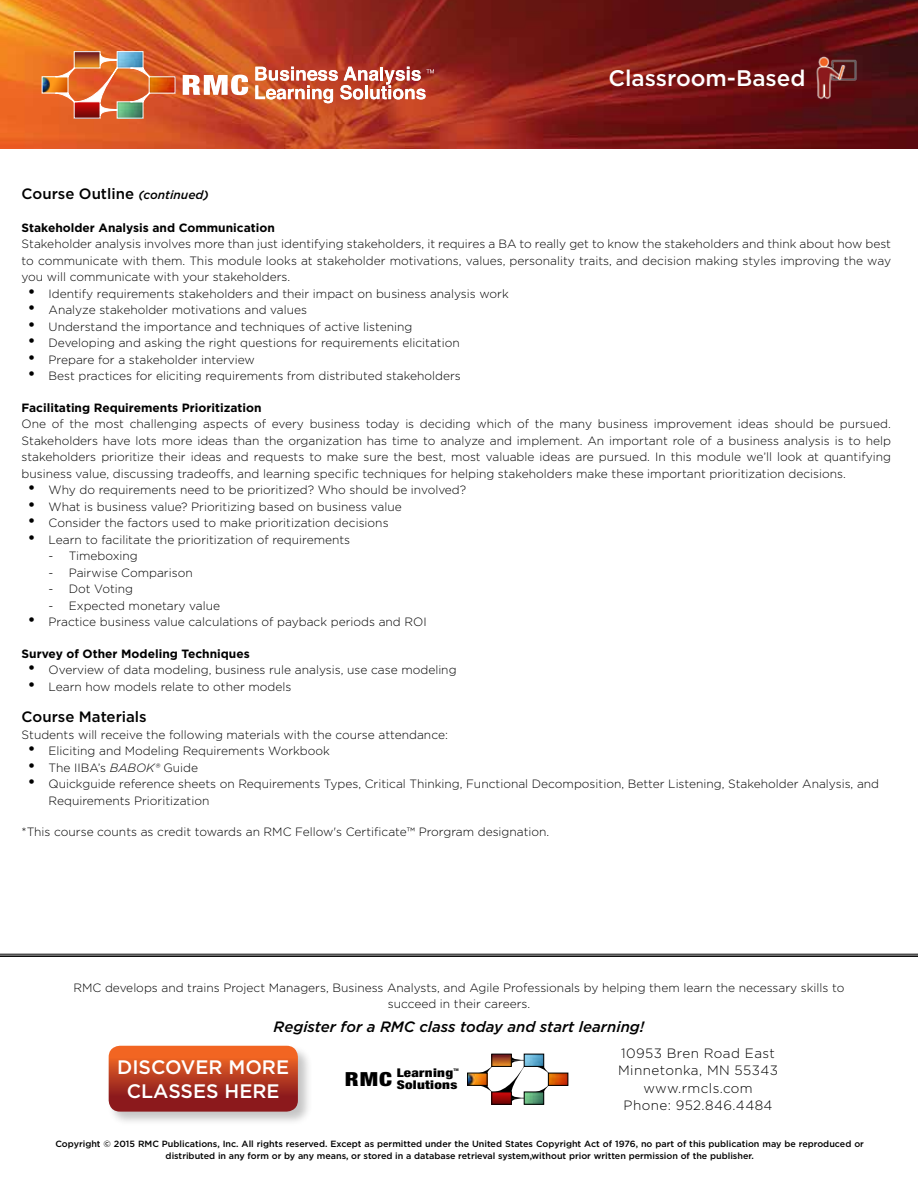
<style>
.page{position:relative;width:918px;height:1188px;background:#fff}
.page>*{position:absolute;margin:0;border:0;box-sizing:border-box;transform-origin:0 0}
.t1{font:500 22.5px "Gotham";color:#fff}
.t2{font:500 19.5px/24px "Gotham";color:#fff;text-align:center}
.t3{font:italic 500 15px "Gotham";color:#000}
.t4{font:500 15px "Gotham";color:#000}
.t5{font:300 13.5px/17.2px "Gotham";letter-spacing:.03em;color:#000;text-align:center}
.t6{font:300 12px/16.5px "Gotham";color:#000;text-align:justify}
.t7{font:700 12px "Gotham";color:#000}
.t8{font:900 condensed 12px/11.9px "Helvetica Neue LT Std";letter-spacing:.02em;color:#000;scale:1.25 1}
.t9{font:500 9px/12px "Gotham";color:#000;text-align:center}
.t10{font:700 condensed 3.6px "Helvetica Neue LT Std";color:#000;scale:1.25 1}
.s1{font-style:italic;font-size:12px}
.s2{font-family:"Arial";font-weight:400;font-size:18px}
.s3{font-style:italic}
.s4{font-size:19.5px}
</style>
<div class="page">
<img style="left:0;top:0;width:918px;height:148px">
<div style="left:107px;top:1044px;width:206px;height:82px;background:#000;opacity:.23"></div>
<svg style="left:109px;top:1046px;width:189px;height:66px;background:#ba3e22"></svg>
<hr style="left:0;top:954px;width:918px;height:1px;background:#000">
<hr style="left:0;top:955px;width:918px;height:2px;background:#000">
<img style="left:811px;top:29px;width:69px;height:77px">
<img style="left:119px;top:103px;width:22px;height:14px">
<img style="left:76px;top:116px;width:22px;height:1px">
<img style="left:44px;top:78px;width:11px;height:13px">
<img style="left:76px;top:53px;width:22px;height:1px">
<img style="left:119px;top:53px;width:22px;height:13px">
<img style="left:151px;top:78px;width:22px;height:13px">
<div style="left:117px;top:51px;width:26px;height:17px;border:1px solid #fff"></div>
<div style="left:74px;top:51px;width:26px;height:17px;border:1px solid #fff"></div>
<div style="left:42px;top:76px;width:26px;height:17px;border:1px solid #fff"></div>
<svg style="left:130px;top:92px;width:21px;height:11px"></svg>
<svg style="left:130px;top:67px;width:21px;height:11px"></svg>
<svg style="left:55px;top:54px;width:64px;height:62px;background:#dd7242"></svg>
<svg style="left:183px;top:75px;width:65px;height:20px"></svg>
<svg style="left:255px;top:67px;width:179px;height:36px"></svg>
<img style="left:526px;top:1094px;width:16px;height:9px">
<img style="left:494px;top:1102px;width:16px;height:1px">
<img style="left:469px;top:1075px;width:9px;height:9px">
<img style="left:526px;top:1056px;width:16px;height:9px">
<img style="left:550px;top:1075px;width:16px;height:9px">
<div style="left:548px;top:1073px;width:20px;height:13px;border:1px solid #000"></div>
<div style="left:524px;top:1054px;width:20px;height:13px;border:1px solid #000"></div>
<div style="left:524px;top:1092px;width:20px;height:13px;border:1px solid #000"></div>
<div style="left:492px;top:1054px;width:20px;height:13px;border:1px solid #000"></div>
<div style="left:492px;top:1092px;width:20px;height:13px;border:1px solid #000"></div>
<div style="left:467px;top:1073px;width:20px;height:13px;border:1px solid #000"></div>
<svg style="left:534px;top:1085px;width:15px;height:7px"></svg>
<svg style="left:534px;top:1066px;width:15px;height:7px"></svg>
<svg style="left:478px;top:1056px;width:46px;height:46px"></svg>
<h1 class="t1" style="left:609px;top:63px;width:198px">Classroom-Based</h1>
<p class="t4" style="left:22px;top:184px;width:189px">Course Outline <span class="s1">(continued)</span></p>
<p class="t7" style="left:22px;top:220px;width:255px">Stakeholder Analysis and Communication</p>
<p class="t6" style="left:22px;top:236px;width:871px">Stakeholder analysis involves more than just identifying stakeholders, it requires a BA to really get to know the stakeholders and think about how best to communicate with them. This module looks at stakeholder motivations, values, personality traits, and decision making styles improving the way you will communicate with your stakeholders.</p>
<p class="t6" style="left:28px;top:285px;width:482px"><span class="s2">•</span> Identify requirements stakeholders and their impact on business analysis work</p>
<p class="t6" style="left:28px;top:302px;width:280px"><span class="s2">•</span> Analyze stakeholder motivations and values</p>
<p class="t6" style="left:28px;top:318px;width:385px"><span class="s2">•</span> Understand the importance and techniques of active listening</p>
<p class="t6" style="left:28px;top:335px;width:433px"><span class="s2">•</span> Developing and asking the right questions for requirements elicitation</p>
<p class="t6" style="left:28px;top:351px;width:228px"><span class="s2">•</span> Prepare for a stakeholder interview</p>
<p class="t6" style="left:28px;top:368px;width:434px"><span class="s2">•</span> Best practices for eliciting requirements from distributed stakeholders</p>
<p class="t7" style="left:22px;top:400px;width:242px">Facilitating Requirements Prioritization</p>
<p class="t6" style="left:22px;top:416px;width:871px">One of the most challenging aspects of every business today is deciding which of the many business improvement ideas should be pursued.<br>Stakeholders have lots more ideas than the organization has time to analyze and implement. An important role of a business analysis is to help stakeholders prioritize their ideas and requests to make sure the best, most valuable ideas are pursued. In this module we’ll look at quantifying business value, discussing tradeoffs, and learning specific techniques for helping stakeholders make these important prioritization decisions.</p>
<p class="t6" style="left:28px;top:482px;width:439px"><span class="s2">•</span> Why do requirements need to be prioritized? Who should be involved?</p>
<p class="t6" style="left:28px;top:498px;width:375px"><span class="s2">•</span> What is business value? Prioritizing based on business value</p>
<p class="t6" style="left:28px;top:515px;width:362px"><span class="s2">•</span> Consider the factors used to make prioritization decisions</p>
<p class="t6" style="left:28px;top:531px;width:323px"><span class="s2">•</span> Learn to facilitate the prioritization of requirements</p>
<p class="t6" style="left:49px;top:548px;width:91px">- Timeboxing</p>
<p class="t6" style="left:49px;top:564px;width:146px">- Pairwise Comparison</p>
<p class="t6" style="left:49px;top:581px;width:86px">- Dot Voting</p>
<p class="t6" style="left:49px;top:597px;width:173px">- Expected monetary value</p>
<p class="t6" style="left:28px;top:614px;width:400px"><span class="s2">•</span> Practice business value calculations of payback periods and ROI</p>
<p class="t7" style="left:22px;top:646px;width:230px">Survey of Other Modeling Techniques</p>
<p class="t6" style="left:28px;top:662px;width:430px"><span class="s2">•</span> Overview of data modeling, business rule analysis, use case modeling</p>
<p class="t6" style="left:28px;top:678px;width:265px"><span class="s2">•</span> Learn how models relate to other models</p>
<p class="t4" style="left:22px;top:707px;width:127px">Course Materials</p>
<p class="t6" style="left:22px;top:726px;width:428px">Students will receive the following materials with the course attendance:</p>
<p class="t6" style="left:28px;top:743px;width:303px"><span class="s2">•</span> Eliciting and Modeling Requirements Workbook</p>
<p class="t6" style="left:28px;top:759px;width:171px"><span class="s2">•</span> The IIBA’s <span class="s3">BABOK®</span> Guide</p>
<p class="t6" style="left:49px;top:776px;width:832px;text-indent:-20px"><span class="s2">•</span> Quickguide reference sheets on Requirements Types, Critical Thinking, Functional Decomposition, Better Listening, Stakeholder Analysis, and<br>Requirements Prioritization</p>
<p class="t6" style="left:22px;top:824px;width:529px">*This course counts as credit towards an RMC Fellow's Certificate™ Prorgram designation.</p>
<p class="t6" style="left:74px;top:979px;width:772px;text-align:center">RMC develops and trains Project Managers, Business Analysts, and Agile Professionals by helping them learn the necessary skills to succeed in their careers.</p>
<p class="t3" style="left:274px;top:1017px;width:372px">Register for a RMC class today and start learning!</p>
<h2 class="t2" style="left:117px;top:1055px;width:173px">DISCOVER MORE<br>CLASSES HERE</h2>
<p class="t10" style="left:453px;top:1068px;width:6px">TM</p>
<p class="t8" style="left:397px;top:1067px;width:50px;text-indent:-52px"><span class="s4">RMC</span> Learning<br>Solutions</p>
<p class="t5" style="left:618px;top:1044px;width:161px">10953 Bren Road East<br>Minnetonka, MN 55343 www.rmcls.com<br>Phone: 952.846.4484</p>
<p class="t9" style="left:55px;top:1137px;width:810px">Copyright © 2015 RMC Publications, Inc. All rights reserved. Except as permitted under the United States Copyright Act of 1976, no part of this publication may be reproduced or distributed in any form or by any means, or stored in a database retrieval system,without prior written permission of the publisher.</p>
</div>
